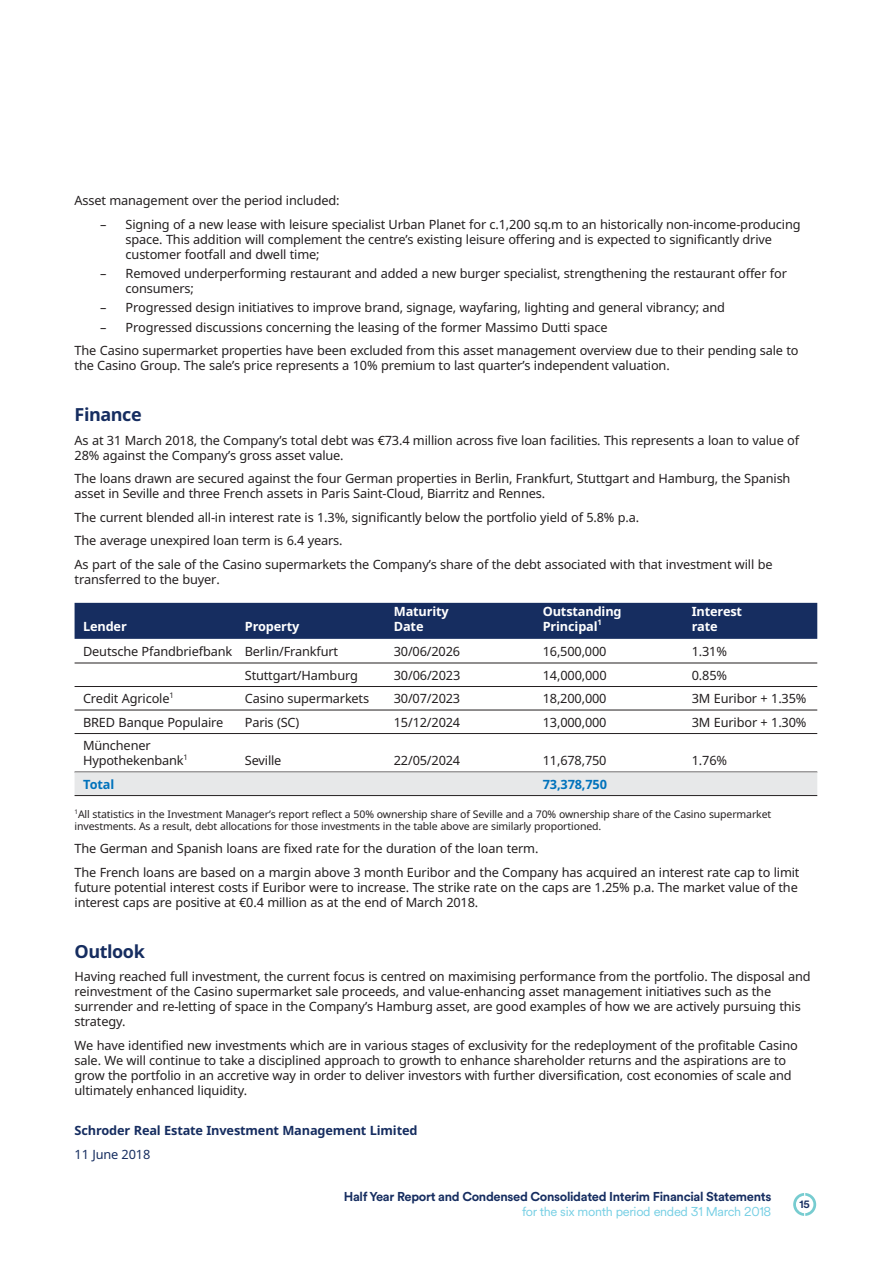
<style>
.page{position:relative;width:894px;height:1264px;background:#fff}
.page>*{position:absolute;margin:0;border:0;box-sizing:border-box;transform-origin:0 0}
.t1{font:700 18px "Noto Sans";letter-spacing:-.025em;color:#162d60}
.t2{font:12.75px/15px "Noto Sans";letter-spacing:-.015em;color:#231f20}
.t3{font:700 12.75px "Schroders Circular";letter-spacing:-.025em;color:#162d60}
.t4{font:700 12.75px "Noto Sans";letter-spacing:-.015em;color:#fff}
.t5{font:700 12.75px "Noto Sans";letter-spacing:-.01em;color:#162d60}
.t6{font:12.75px "Schroders Circular";letter-spacing:-.025em;color:#76cfe4}
.t7{font:700 12.75px "Noto Sans";letter-spacing:-.015em;color:#0072bc}
.t8{font:12.75px "Noto Sans";letter-spacing:-.01em;color:#162d60}
.t9{font:10.5px/12px "Noto Sans";letter-spacing:-.015em;color:#231f20}
.t10{font:700 10.5px "Schroders Circular";color:#162d60}
</style>
<div class="page">
<svg style="left:793px;top:1193px;width:22px;height:22px"></svg>
<div style="left:74px;top:603px;width:742px;height:36px;background:#162d60"></div>
<hr style="left:74px;top:662px;width:742px;height:1px;background:#231f20">
<hr style="left:74px;top:686px;width:742px;height:1px;background:#231f20">
<hr style="left:74px;top:709px;width:742px;height:1px;background:#231f20">
<hr style="left:74px;top:733px;width:742px;height:1px;background:#231f20">
<hr style="left:74px;top:771px;width:742px;height:1px;background:#231f20">
<div style="left:74px;top:772px;width:742px;height:23px;background:#e7e8e9"></div>
<hr style="left:74px;top:795px;width:742px;height:1px;background:#231f20">
<p class="t2" style="left:74px;top:194px;width:266px">Asset management over the period included:</p>
<p class="t2" style="left:126px;top:218px;width:676px;text-indent:-26px">– Signing of a new lease with leisure specialist Urban Planet for c.1,200 sq.m to an historically non-income-producing space. This addition will complement the centre’s existing leisure offering and is expected to significantly drive customer footfall and dwell time;</p>
<p class="t2" style="left:126px;top:267px;width:662px;text-indent:-26px">– Removed underperforming restaurant and added a new burger specialist, strengthening the restaurant offer for consumers;</p>
<p class="t2" style="left:100px;top:302px;width:626px">– Progressed design initiatives to improve brand, signage, wayfaring, lighting and general vibrancy; and</p>
<p class="t2" style="left:74px;top:316px;width:725px;line-height:23.5px;text-indent:26px">– Progressed discussions concerning the leasing of the former Massimo Dutti space<br>The Casino supermarket properties have been excluded from this asset management overview due to their pending sale to</p>
<p class="t2" style="left:74px;top:359px;width:596px">the Casino Group. The sale’s price represents a 10% premium to last quarter’s independent valuation.</p>
<h1 class="t1" style="left:74px;top:407px;width:69px">Finance</h1>
<p class="t2" style="left:74px;top:434px;width:725px">As at 31 March 2018, the Company’s total debt was €73.4 million across five loan facilities. This represents a loan to value of<br>28% against the Company’s gross asset value.</p>
<p class="t2" style="left:74px;top:472px;width:717px">The loans drawn are secured against the four German properties in Berlin, Frankfurt, Stuttgart and Hamburg, the Spanish asset in Seville and three French assets in Paris Saint-Cloud, Biarritz and Rennes.</p>
<p class="t2" style="left:74px;top:506px;width:699px;line-height:23.5px">The current blended all-in interest rate is 1.3%, significantly below the portfolio yield of 5.8% p.a.<br>The average unexpired loan term is 6.4 years.<br>As part of the sale of the Casino supermarkets the Company’s share of the debt associated with that investment will be</p>
<p class="t2" style="left:74px;top:573px;width:147px">transferred to the buyer.</p>
<p class="t4" style="left:393px;top:606px;width:56px">Maturity</p>
<p class="t4" style="left:542px;top:606px;width:80px">Outstanding</p>
<p class="t4" style="left:691px;top:606px;width:52px">Interest</p>
<p class="t4" style="left:83px;top:621px;width:45px">Lender</p>
<p class="t4" style="left:245px;top:621px;width:56px">Property</p>
<p class="t4" style="left:393px;top:621px;width:31px">Date</p>
<p class="t4" style="left:542px;top:621px;width:61px">Principal<sup>1</sup></p>
<p class="t4" style="left:691px;top:621px;width:27px">rate</p>
<p class="t2" style="left:83px;top:645px;width:256px">Deutsche Pfandbriefbank Berlin/Frankfurt</p>
<p class="t2" style="left:393px;top:645px;width:68px">30/06/2026</p>
<p class="t2" style="left:542px;top:645px;width:65px">16,500,000</p>
<p class="t2" style="left:691px;top:645px;width:37px">1.31%</p>
<p class="t2" style="left:245px;top:669px;width:115px">Stuttgart/Hamburg</p>
<p class="t2" style="left:393px;top:669px;width:68px">30/06/2023</p>
<p class="t2" style="left:542px;top:669px;width:65px">14,000,000</p>
<p class="t2" style="left:691px;top:669px;width:37px">0.85%</p>
<p class="t2" style="left:83px;top:692px;width:92px">Credit Agricole<sup>1</sup></p>
<p class="t2" style="left:245px;top:692px;width:126px">Casino supermarkets</p>
<p class="t2" style="left:393px;top:692px;width:68px">30/07/2023</p>
<p class="t2" style="left:542px;top:692px;width:65px">18,200,000</p>
<p class="t2" style="left:691px;top:692px;width:116px">3M Euribor + 1.35%</p>
<p class="t2" style="left:83px;top:716px;width:142px">BRED Banque Populaire</p>
<p class="t2" style="left:245px;top:716px;width:56px">Paris (SC)</p>
<p class="t2" style="left:393px;top:716px;width:68px">15/12/2024</p>
<p class="t2" style="left:542px;top:716px;width:65px">13,000,000</p>
<p class="t2" style="left:691px;top:716px;width:116px">3M Euribor + 1.30%</p>
<p class="t2" style="left:83px;top:739px;width:106px">Münchener<br>Hypothekenbank<sup>1</sup></p>
<p class="t2" style="left:245px;top:754px;width:38px">Seville</p>
<p class="t2" style="left:393px;top:754px;width:68px">22/05/2024</p>
<p class="t2" style="left:542px;top:754px;width:65px">11,678,750</p>
<p class="t2" style="left:691px;top:754px;width:37px">1.76%</p>
<p class="t7" style="left:83px;top:779px;width:33px">Total</p>
<p class="t7" style="left:542px;top:779px;width:66px">73,378,750</p>
<p class="t9" style="left:74px;top:809px;width:697px"><sup>1</sup>All statistics in the Investment Manager’s report reflect a 50% ownership share of Seville and a 70% ownership share of the Casino supermarket investments. As a result, debt allocations for those investments in the table above are similarly proportioned.</p>
<p class="t2" style="left:74px;top:838px;width:726px;line-height:23.5px">The German and Spanish loans are fixed rate for the duration of the loan term.<br>The French loans are based on a margin above 3 month Euribor and the Company has acquired an interest rate cap to limit</p>
<p class="t2" style="left:74px;top:881px;width:724px">future potential interest costs if Euribor were to increase. The strike rate on the caps are 1.25% p.a. The market value of the interest caps are positive at €0.4 million as at the end of March 2018.</p>
<h1 class="t1" style="left:74px;top:944px;width:72px">Outlook</h1>
<p class="t2" style="left:74px;top:970px;width:737px">Having reached full investment, the current focus is centred on maximising performance from the portfolio. The disposal and reinvestment of the Casino supermarket sale proceeds, and value-enhancing asset management initiatives such as the surrender and re-letting of space in the Company’s Hamburg asset, are good examples of how we are actively pursuing this strategy.</p>
<p class="t2" style="left:74px;top:1039px;width:724px">We have identified new investments which are in various stages of exclusivity for the redeployment of the profitable Casino sale. We will continue to take a disciplined approach to growth to enhance shareholder returns and the aspirations are to grow the portfolio in an accretive way in order to deliver investors with further diversification, cost economies of scale and ultimately enhanced liquidity.</p>
<p class="t5" style="left:74px;top:1125px;width:344px">Schroder Real Estate Investment Management Limited</p>
<p class="t8" style="left:74px;top:1149px;width:77px">11 June 2018</p>
<p class="t3" style="left:344px;top:1191px;width:429px">Half Year Report and Condensed Consolidated Interim Financial Statements</p>
<p class="t6" style="left:522px;top:1204px;width:251px">for the six month period ended 31 March 2018</p>
<p class="t10" style="left:799px;top:1200px;width:12px">15</p>
</div>
